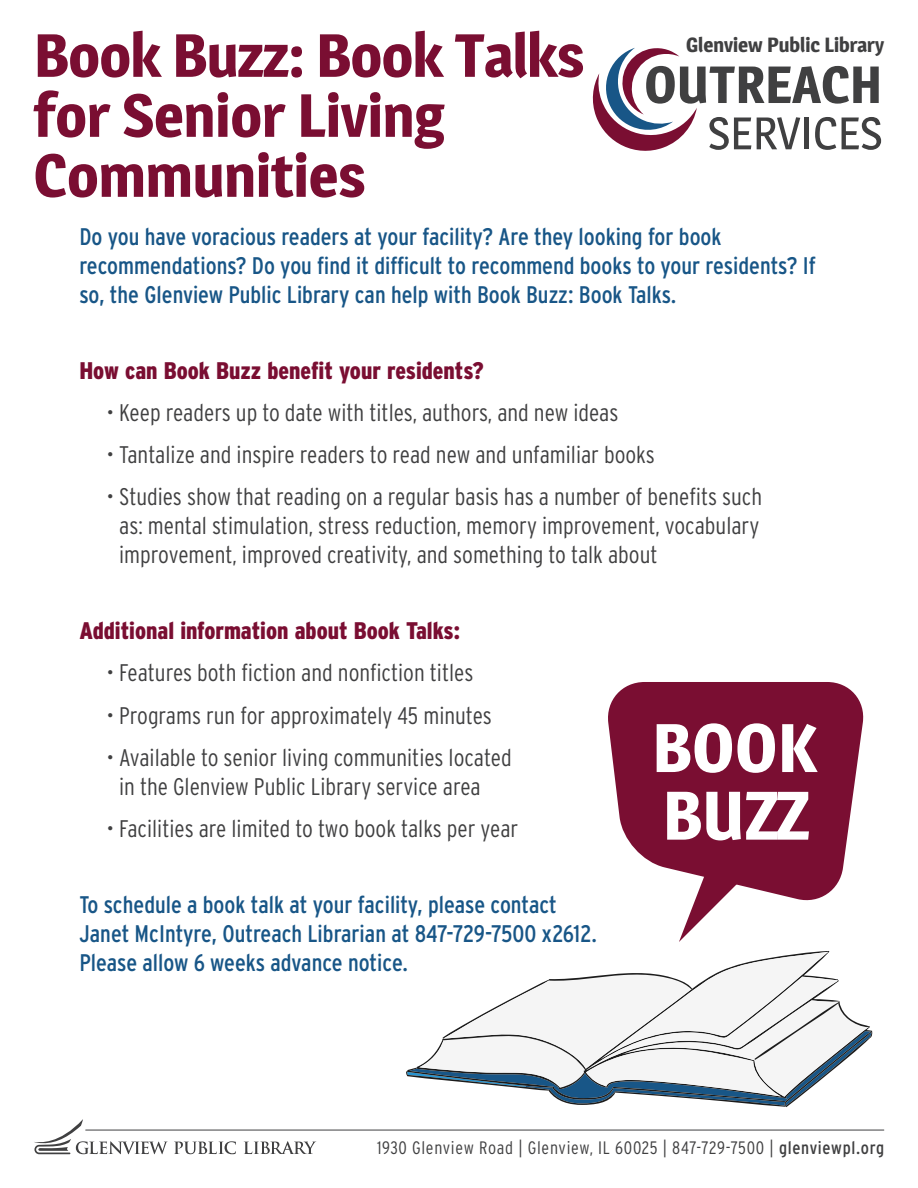
<style>
.page{position:relative;width:918px;height:1188px;background:#fff}
.page>*{position:absolute;margin:0;border:0;box-sizing:border-box;transform-origin:0 0}
.t1{font:700 67.65px/67.7px "Magra";color:#fff}
.t2{font:700 60px/60px "Magra";color:#7a0e32}
.t3{font:300 condensed 24px/28.8px "Interstate";color:#404041;text-align:justify}
.t4{font:condensed 24px/28.8px "Interstate";color:#185687}
.t5{font:900 condensed 24px "Interstate";color:#7a0e32}
.t6{font:700 20.25px "Magra";color:#404041}
.t7{font:300 condensed 18px "Interstate";letter-spacing:.04em;color:#404041}
.s1{font-weight:400}
</style>
<div class="page">
<svg style="left:174px;top:1141px;width:62px;height:13px"></svg>
<svg style="left:244px;top:1141px;width:72px;height:13px"></svg>
<svg style="left:34px;top:1119px;width:134px;height:35px"></svg>
<hr style="left:86px;top:1130px;width:798px;height:1px;background:#404041">
<svg style="left:406px;top:952px;width:465px;height:155px"></svg>
<svg style="left:608px;top:682px;width:256px;height:219px;background:#8d304f"></svg>
<svg style="left:679px;top:855px;width:78px;height:87px"></svg>
<svg style="left:592px;top:47px;width:289px;height:104px"></svg>
<h2 class="t2" style="left:34px;top:30px;width:552px">Book Buzz: Book Talks for Senior Living<br>Communities</h2>
<p class="t6" style="left:686px;top:37px;width:200px">Glenview Public Library</p>
<p class="t4" style="left:79px;top:224px;width:738px">Do you have voracious readers at your facility? Are they looking for book recommendations? Do you find it difficult to recommend books to your residents? If so, the Glenview Public Library can help with Book Buzz: Book Talks.</p>
<p class="t5" style="left:79px;top:361px;width:406px">How can Book Buzz benefit your residents?</p>
<p class="t3" style="left:106px;top:399px;width:514px">• Keep readers up to date with titles, authors, and new ideas</p>
<p class="t3" style="left:106px;top:442px;width:550px">• Tantalize and inspire readers to read new and unfamiliar books</p>
<p class="t3" style="left:119px;top:484px;width:644px;text-indent:-13px">• Studies show that reading on a regular basis has a number of benefits such as: mental stimulation, stress reduction, memory improvement, vocabulary improvement, improved creativity, and something to talk about</p>
<p class="t5" style="left:79px;top:622px;width:382px">Additional information about Book Talks:</p>
<p class="t3" style="left:106px;top:660px;width:369px">• Features both fiction and nonfiction titles</p>
<p class="t3" style="left:106px;top:702px;width:387px">• Programs run for approximately 45 minutes</p>
<p class="t3" style="left:119px;top:744px;width:394px;text-indent:-13px">• Available to senior living communities located in the Glenview Public Library service area</p>
<p class="t3" style="left:106px;top:815px;width:414px">• Facilities are limited to two book talks per year</p>
<p class="t4" style="left:79px;top:892px;width:519px">To schedule a book talk at your facility, please contact<br>Janet McIntyre, Outreach Librarian at 847-729-7500 x2612.<br>Please allow 6 weeks advance notice.</p>
<h1 class="t1" style="left:652px;top:719px;width:167px">BOOK<br>BUZZ</h1>
<p class="t7" style="left:377px;top:1140px;width:509px">1930 Glenview Road | Glenview, IL 60025 | 847-729-7500 | <span class="s1">glenviewpl.org</span></p>
</div>
